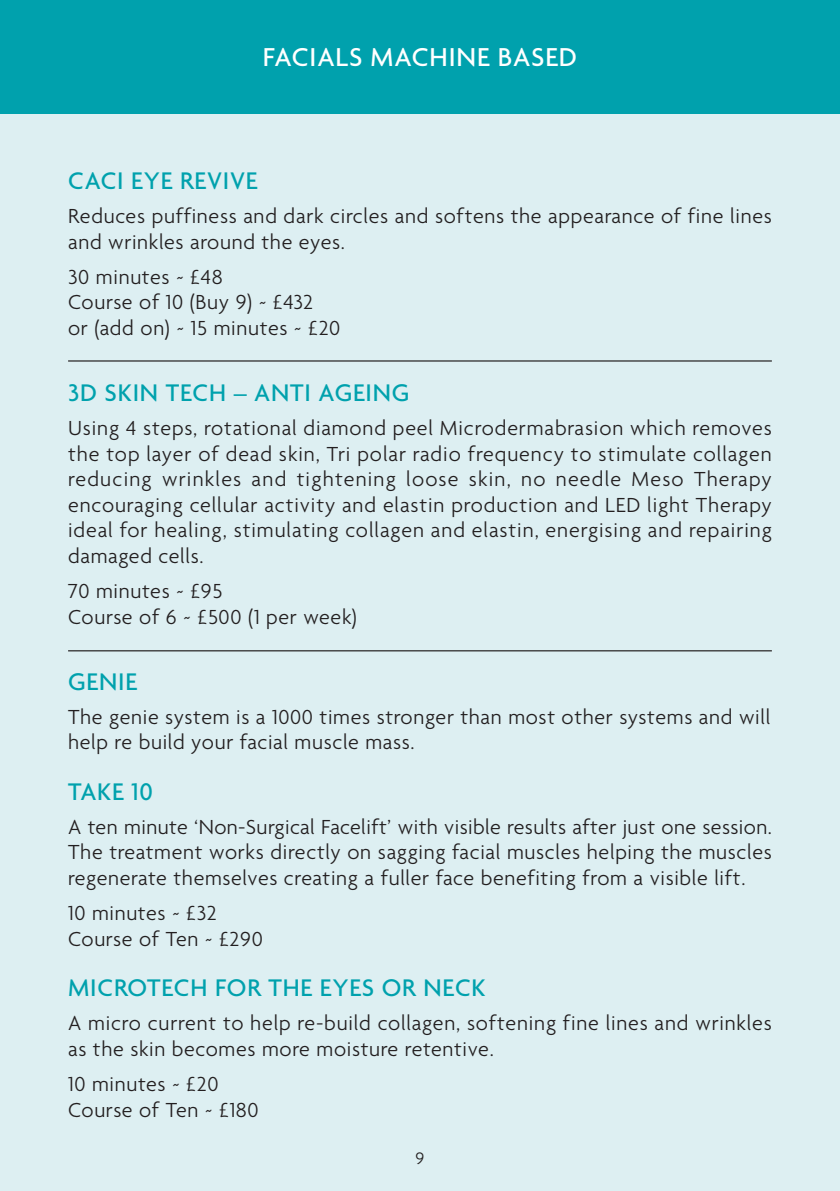
<style>
.page{position:relative;width:840px;height:1191px;background:#fff}
.page>*{position:absolute;margin:0;border:0;box-sizing:border-box;transform-origin:0 0}
.t1{font:500 28px "Agenda";letter-spacing:.03em;color:#fff}
.t2{font:500 26px "Agenda";letter-spacing:.03em;color:#00a1ad}
.t3{font:300 22px/25.6px "Agenda";letter-spacing:.03em;color:#231f20}
.t4{font:300 18px "Agenda";color:#231f20}
</style>
<div class="page">
<div style="left:0;top:57px;width:839px;height:1134px;background:#ddeff2"></div>
<div style="left:0;top:0;width:839px;height:113px;background:#00a1ad"></div>
<hr style="left:68px;top:360px;width:703px;height:1px;background:#231f20">
<hr style="left:68px;top:650px;width:703px;height:1px;background:#231f20">
<p class="t1" style="left:263px;top:40px;width:315px">FACIALS MACHINE BASED</p>
<p class="t2" style="left:68px;top:164px;width:191px">CACI EYE REVIVE</p>
<p class="t3" style="left:68px;top:203px;width:704px">Reduces puffiness and dark circles and softens the appearance of fine lines and wrinkles around the eyes.</p>
<p class="t3" style="left:68px;top:263px;width:273px">30 minutes ~ £48<br>Course of 10 (Buy 9) ~ £432<br>or (add on) ~ 15 minutes ~ £20</p>
<p class="t2" style="left:68px;top:376px;width:343px">3D SKIN TECH – ANTI AGEING</p>
<p class="t3" style="left:68px;top:415px;width:705px;text-align:justify">Using 4 steps, rotational diamond peel Microdermabrasion which removes the top layer of dead skin, Tri polar radio frequency to stimulate collagen reducing wrinkles and tightening loose skin, no needle Meso Therapy encouraging cellular activity and elastin production and LED light Therapy ideal for healing, stimulating collagen and elastin, energising and repairing damaged cells.</p>
<p class="t3" style="left:68px;top:578px;width:290px">70 minutes ~ £95<br>Course of 6 ~ £500 (1 per week)</p>
<p class="t2" style="left:68px;top:665px;width:70px">GENIE</p>
<p class="t3" style="left:68px;top:703px;width:703px">The genie system is a 1000 times stronger than most other systems and will help re build your facial muscle mass.</p>
<p class="t2" style="left:68px;top:775px;width:86px">TAKE 10</p>
<p class="t3" style="left:68px;top:813px;width:705px;text-align:justify">A ten minute ‘Non-Surgical Facelift’ with visible results after just one session.<br>The treatment works directly on sagging facial muscles helping the muscles regenerate themselves creating a fuller face benefiting from a visible lift.</p>
<p class="t3" style="left:68px;top:900px;width:196px">10 minutes ~ £32<br>Course of Ten ~ £290</p>
<p class="t2" style="left:68px;top:971px;width:419px">MICROTECH FOR THE EYES OR NECK</p>
<p class="t3" style="left:68px;top:1009px;width:704px">A micro current to help re-build collagen, softening fine lines and wrinkles as the skin becomes more moisture retentive.</p>
<p class="t3" style="left:68px;top:1070px;width:192px">10 minutes ~ £20<br>Course of Ten ~ £180</p>
<p class="t4" style="left:415px;top:1147px;width:10px">9</p>
</div>
